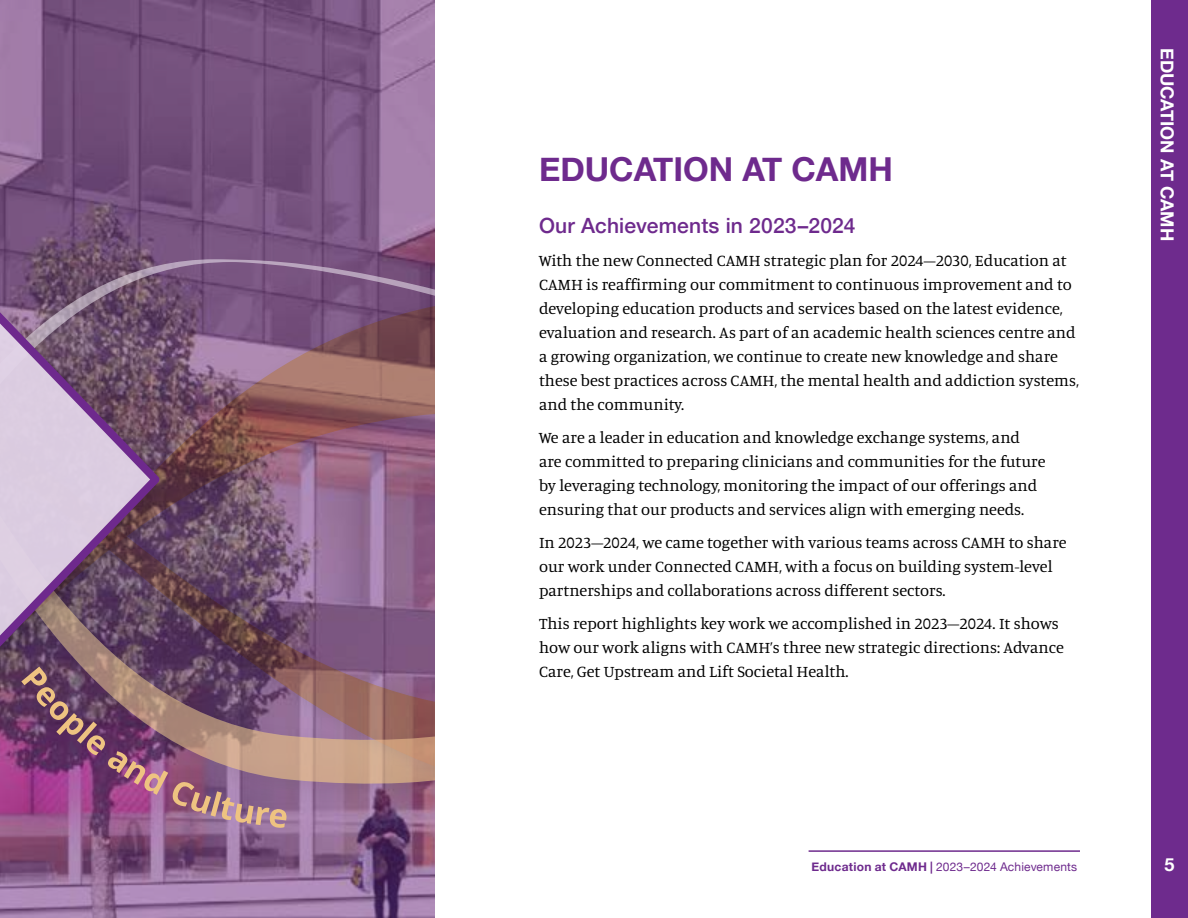
<style>
.page{position:relative;width:1188px;height:918px;background:#fff}
.page>*{position:absolute;margin:0;border:0;box-sizing:border-box;transform-origin:0 0}
.t1{font:700 33px "Helvetica Neue";color:#6e2a8d}
.t2{font:500 21px "Helvetica Neue";letter-spacing:.01em;color:#6e2a8d}
.t3{font:700 18px "Helvetica Neue";color:#fff}
.t4{font:16.5px/24px "Manuale";color:#000}
.t5{font:12px "Helvetica Neue";letter-spacing:.01em;color:#6e2a8d}
.s1{font-weight:700}
</style>
<div class="page">
<svg style="left:0;top:0;width:434px;height:918px;background:#86628f"></svg>
<img style="left:0;top:90px;width:434px;height:785px">
<svg style="left:0;top:105px;width:434px;height:66px;background:#7b5784"></svg>
<img style="left:0;top:179px;width:434px;height:694px">
<svg style="left:21px;top:667px;width:266px;height:161px;background:#976383"></svg>
<img style="left:0;top:205px;width:197px;height:566px">
<svg style="left:0;top:225px;width:160px;height:509px;background:#947992"></svg>
<hr style="left:809px;top:850px;width:271px;height:2px;background:#6e2b8d">
<div style="left:1151px;top:0;width:37px;height:918px;background:#6e2b8d"></div>
<h1 class="t1" style="left:539px;top:143px;width:355px">EDUCATION AT CAMH</h1>
<p class="t2" style="left:539px;top:209px;width:318px">Our Achievements in 2023–2024</p>
<p class="t4" style="left:539px;top:248px;width:541px">With the new Connected CAMH strategic plan for 2024–2030, Education at CAMH is reaffirming our commitment to continuous improvement and to developing education products and services based on the latest evidence, evaluation and research. As part of an academic health sciences centre and a growing organization, we continue to create new knowledge and share these best practices across CAMH, the mental health and addiction systems, and the community.</p>
<p class="t4" style="left:539px;top:425px;width:508px">We are a leader in education and knowledge exchange systems, and are committed to preparing clinicians and communities for the future by leveraging technology, monitoring the impact of our offerings and ensuring that our products and services align with emerging needs.</p>
<p class="t4" style="left:539px;top:530px;width:529px">In 2023–2024, we came together with various teams across CAMH to share our work under Connected CAMH, with a focus on building system-level partnerships and collaborations across different sectors.</p>
<p class="t4" style="left:539px;top:611px;width:526px">This report highlights key work we accomplished in 2023–2024. It shows how our work aligns with CAMH’s three new strategic directions: Advance<br>Care, Get Upstream and Lift Societal Health.</p>
<p class="t3" style="left:1181px;top:48px;width:195px;rotate:90deg">EDUCATION AT CAMH</p>
<p class="t5" style="left:812px;top:858px;width:267px"><span class="s1">Education at CAMH |</span> 2023–2024 Achievements</p>
<p class="t3" style="left:1165px;top:850px;width:12px">5</p>
</div>
